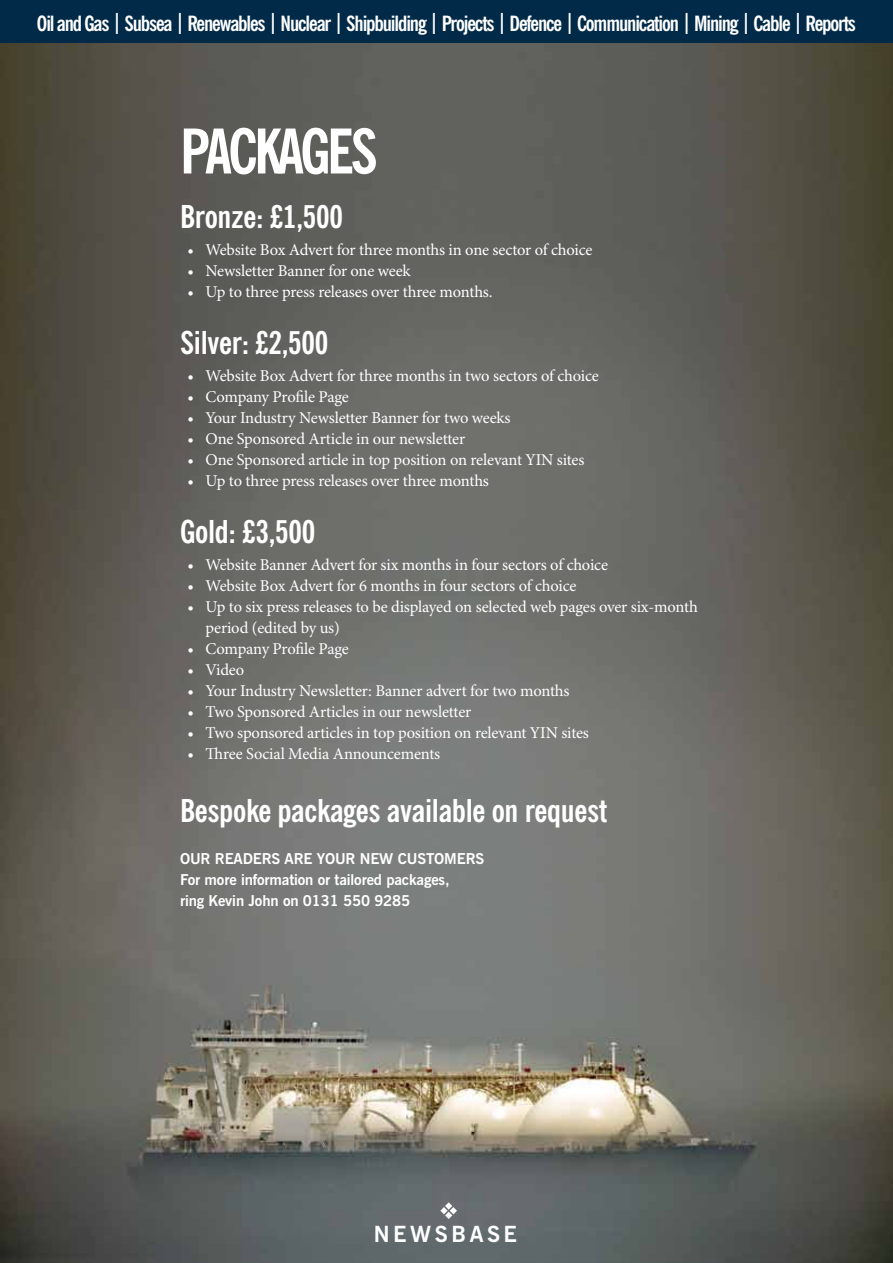
<style>
.page{position:relative;width:893px;height:1263px;background:#fff}
.page>*{position:absolute;margin:0;border:0;box-sizing:border-box;transform-origin:0 0}
.t1{font:700 condensed 61.5px "News Gothic BT";color:#fff}
.t2{font:700 condensed 31.5px "News Gothic BT";letter-spacing:-.01em;color:#fff}
.t3{font:700 22.2px "News Gothic BT";letter-spacing:.16em;color:#fff}
.t4{font:700 condensed 21px "News Gothic BT";letter-spacing:-.055em;color:#fff}
.t5{font:16.5px/21px "Minion Pro";letter-spacing:-.015em;color:#fff}
.t6{font:700 15px/21px "News Gothic BT";letter-spacing:-.01em;color:#fff}
</style>
<div class="page">
<img style="left:0;top:43px;width:893px;height:1220px">
<div style="left:0;top:0;width:893px;height:43px;background:#002a47"></div>
<svg style="left:440px;top:1202px;width:17px;height:17px"></svg>
<p class="t4" style="left:37px;top:10px;width:820px">Oil and Gas | Subsea | Renewables | Nuclear | Shipbuilding | Projects | Defence | Communication | Mining | Cable | Reports</p>
<h1 class="t1" style="left:180px;top:114px;width:123px">Pac kages</h1>
<h2 class="t2" style="left:180px;top:197px;width:164px">Bronze: £1,500</h2>
<p class="t5" style="left:187px;top:240px;width:407px">• Website Box Advert for three months in one sector of choice</p>
<p class="t5" style="left:187px;top:261px;width:225px">• Newsletter Banner for one week</p>
<p class="t5" style="left:187px;top:282px;width:307px">• Up to three press releases over three months.</p>
<h2 class="t2" style="left:180px;top:323px;width:150px">Silver: £2,500</h2>
<p class="t5" style="left:187px;top:366px;width:413px">• Website Box Advert for three months in two sectors of choice</p>
<p class="t5" style="left:187px;top:387px;width:163px">• Company Profile Page</p>
<p class="t5" style="left:187px;top:408px;width:325px">• Your Industry Newsletter Banner for two weeks</p>
<p class="t5" style="left:187px;top:429px;width:279px">• One Sponsored Article in our newsletter</p>
<p class="t5" style="left:187px;top:450px;width:398px">• One Sponsored article in top position on relevant YIN sites</p>
<p class="t5" style="left:187px;top:471px;width:303px">• Up to three press releases over three months</p>
<h2 class="t2" style="left:180px;top:512px;width:137px">Gold: £3,500</h2>
<p class="t5" style="left:187px;top:555px;width:422px">• Website Banner Advert for six months in four sectors of choice</p>
<p class="t5" style="left:187px;top:576px;width:391px">• Website Box Advert for 6 months in four sectors of choice</p>
<p class="t5" style="left:206px;top:597px;width:494px;text-indent:-18px">• Up to six press releases to be displayed on selected web pages over six-month period (edited by us)</p>
<p class="t5" style="left:188px;top:639px;width:163px">• Company Profile Page</p>
<p class="t5" style="left:188px;top:660px;width:58px">• Video</p>
<p class="t5" style="left:188px;top:681px;width:384px">• Your Industry Newsletter: Banner advert for two months</p>
<p class="t5" style="left:188px;top:702px;width:285px">• Two Sponsored Articles in our newsletter</p>
<p class="t5" style="left:188px;top:723px;width:403px">• Two sponsored articles in top position on relevant YIN sites</p>
<p class="t5" style="left:188px;top:744px;width:254px">• Three Social Media Announcements</p>
<h2 class="t2" style="left:180px;top:791px;width:429px">Bespoke packages available on request</h2>
<p class="t6" style="left:180px;top:848px;width:304px">OUR READERS ARE YOUR NEW CUSTOMERs<br>For more information or tailored packages,<br>ring Kevin John on 0131 550 9285</p>
<h3 class="t3" style="left:374px;top:1220px;width:145px">NEWSBASE</h3>
</div>
